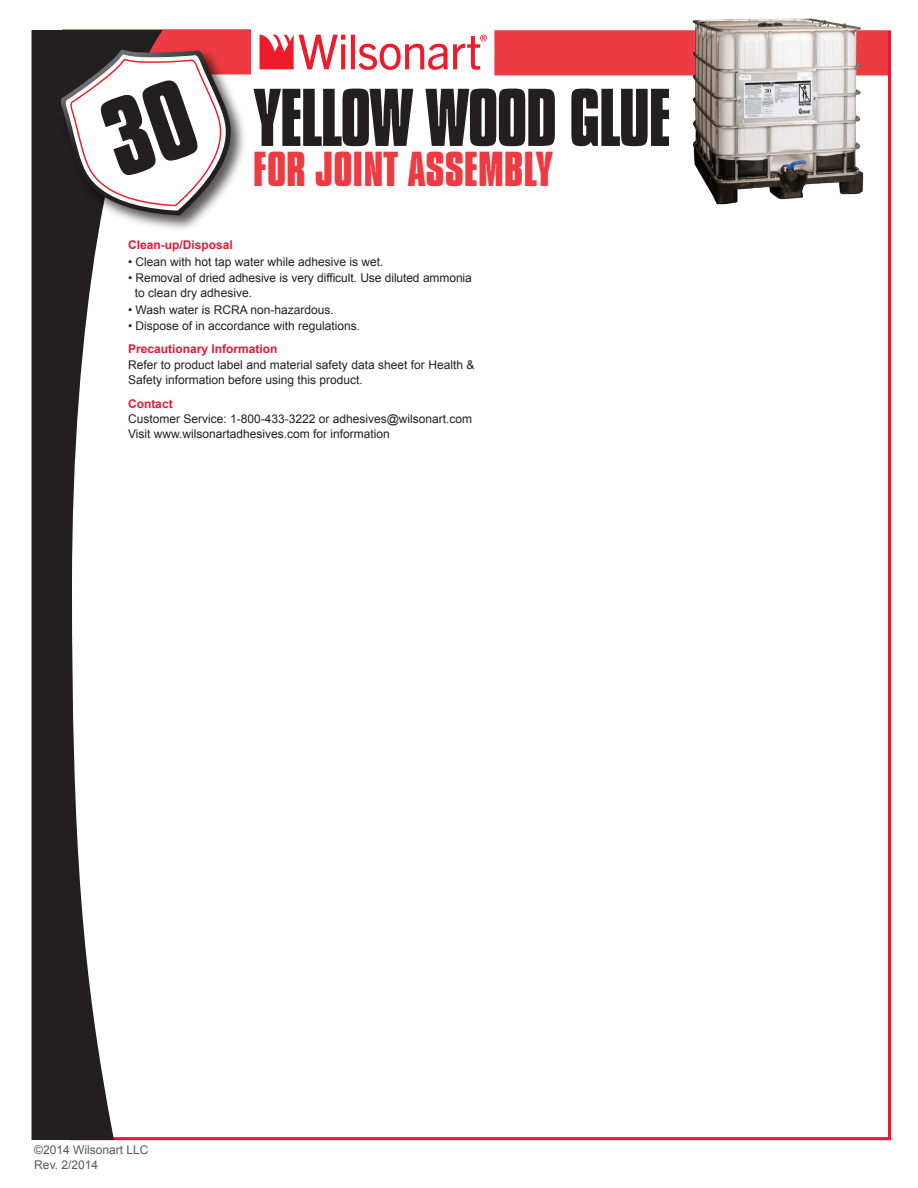
<style>
.page{position:relative;width:918px;height:1188px;background:#fff}
.page>*{position:absolute;margin:0;border:0;box-sizing:border-box;transform-origin:0 0}
.t1{font:700 75px "Compacta MT Std";letter-spacing:-.025em;color:#231f20;scale:.96 1}
.t2{font:700 45px "Compacta MT Std";color:#ee3a41}
.t3{font:12px/15px "Arial";color:#231f20}
.t4{font:12px/15px "Arial";color:#57585a}
.t5{font:700 12px "Arial";color:#e51836}
.s1{font-weight:700;color:#e51836}
.s2{font-style:inherit}
</style>
<div class="page">
<div style="left:494px;top:30px;width:396px;height:46px;background:#ee3a41"></div>
<img style="left:350px;top:34px;width:137px;height:36px">
<hr style="left:70px;top:1137px;width:821px;height:3px;background:#e51836">
<svg style="left:31px;top:30px;width:132px;height:1110px"></svg>
<img style="left:54px;top:43px;width:150px;height:192px">
<hr style="left:888px;top:31px;width:3px;height:1108px;background:#e51836">
<svg style="left:60px;top:29px;width:286px;height:186px"></svg>
<img style="left:684px;top:18px;width:185px;height:187px">
<p class="t1" style="left:253px;top:74px;width:437px">YELLOW WOOD GLUE</p>
<p class="t2" style="left:253px;top:144px;width:302px">FOR JOINT ASSEMBLY</p>
<p class="t5" style="left:128px;top:237px;width:106px">Clean-up/Disposal</p>
<p class="t3" style="left:128px;top:254px;width:257px">• Clean with hot tap water while adhesive is wet.</p>
<p class="t3" style="left:135px;top:271px;width:339px;text-indent:-7px">• Removal of dried adhesive is very difficult. Use diluted ammonia to clean dry adhesive.</p>
<p class="t3" style="left:128px;top:302px;width:207px">• Wash water is RCRA non-hazardous.</p>
<p class="t3" style="left:128px;top:315px;width:234px;line-height:22.5px">• Dispose of in accordance with regulations.<br><span class="s1">Precautionary Information</span></p>
<p class="t3" style="left:128px;top:358px;width:348px">Refer to product label and material safety data sheet for Health &amp;<br>Safety information before using this product.</p>
<p class="t3" style="left:128px;top:397px;width:346px"><span class="s1">Contact<br></span>Customer Service: 1-800-433-3222 or adhesives@wilsonart.com<br>Visit www.wilsonartadhesives.com for information</p>
<p class="t4" style="left:34px;top:1143px;width:116px">©201<span class="s2">4</span> Wilsonart LLC<br>Rev. <span class="s2">2/2014</span></p>
</div>
